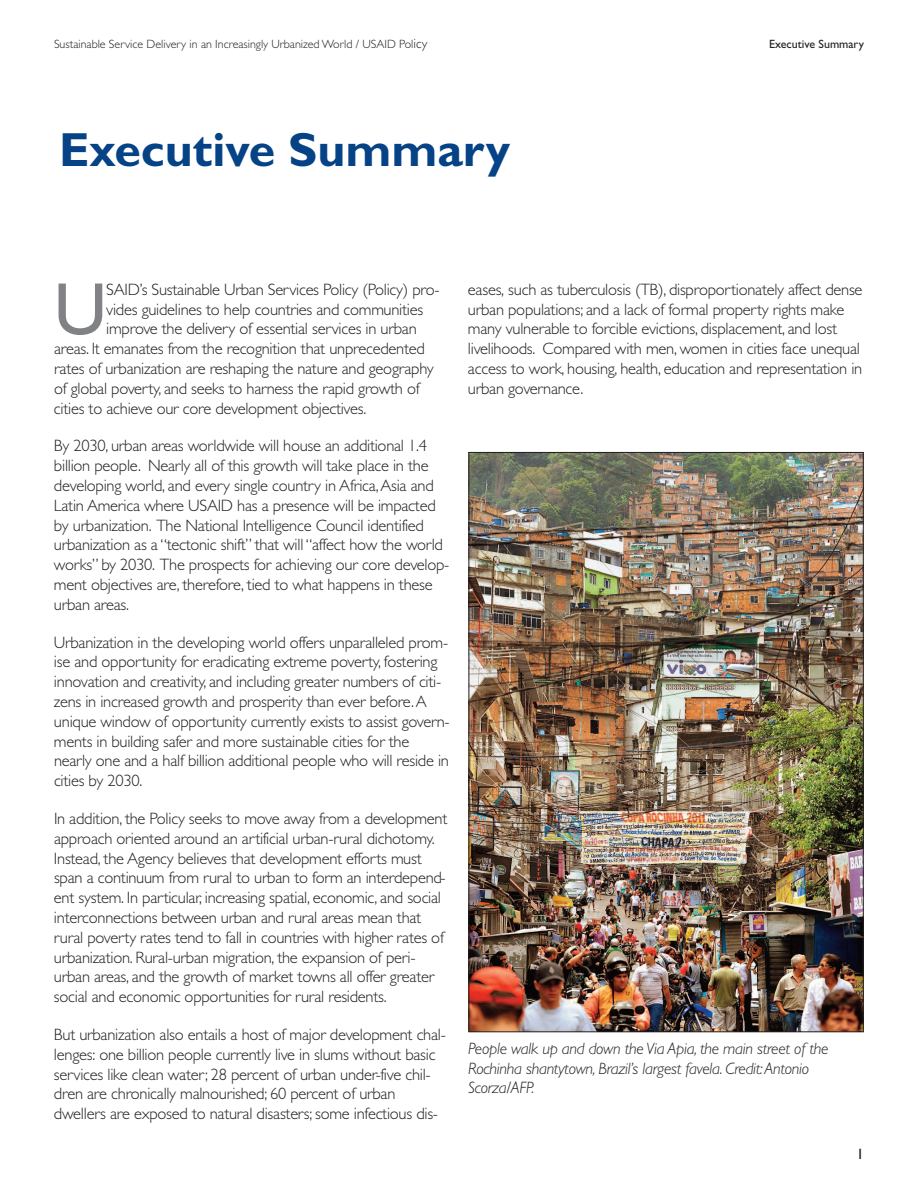
<style>
.page{position:relative;width:918px;height:1188px;background:#fff}
.page>*{position:absolute;margin:0;border:0;box-sizing:border-box;transform-origin:0 0}
.t1{font:74.55px "Gill Sans";color:#808285}
.t2{font:700 48px "Gill Sans";color:#054286}
.t3{font:300 16.5px/19.8px "Gill Sans";letter-spacing:-.015em;color:#231f20}
.t4{font:italic 300 16.5px/19.5px "Gill Sans";letter-spacing:-.015em;color:#231f20}
.t5{font:15px "Gill Sans";color:#231f20}
.t6{font:300 12px "Gill Sans";color:#231f20}
.t7{font:12px "Gill Sans";color:#231f20}
.s1{font-size:13.5px}
</style>
<div class="page">
<img style="left:471px;top:454px;width:390px;height:576px">
<p class="t6" style="left:54px;top:40px;width:375px">Sustainable Service Delivery in an Increasingly Urbanized World / USAID Pol<span class="s1">icy</span></p>
<p class="t7" style="left:769px;top:40px;width:96px">Executive Summary</p>
<h2 class="t2" style="left:59px;top:132px;width:453px">Executive Summary</h2>
<h1 class="t1" style="left:54px;top:281px;width:54px">U</h1>
<p class="t3" style="left:106px;top:281px;width:335px">SAID’s Sustainable Urban Services Policy (Policy) pro-</p>
<p class="t3" style="left:106px;top:301px;width:318px">vides guidelines to help countries and communities</p>
<p class="t3" style="left:106px;top:320px;width:312px">improve the delivery of essential services in urban</p>
<p class="t3" style="left:54px;top:340px;width:372px">areas. It emanates from the recognition that unprecedented</p>
<p class="t3" style="left:54px;top:360px;width:381px">rates of urbanization are reshaping the nature and geography</p>
<p class="t3" style="left:54px;top:380px;width:367px">of global poverty, and seeks to harness the rapid growth of</p>
<p class="t3" style="left:54px;top:400px;width:314px">cities to achieve our core development objectives.</p>
<p class="t3" style="left:54px;top:437px;width:397px">By 2030, urban areas worldwide will house an additional 1.4 billion people. Nearly all of this growth will take place in the developing world, and every single country in Africa,Asia and Latin America where USAID has a presence will be impacted by urbanization. The National Intelligence Council identified urbanization as a “tectonic shift” that will “affect how the world works” by 2030. The prospects for achieving our core develop&shy;ment objectives are, therefore, tied to what happens in these urban areas.</p>
<p class="t3" style="left:54px;top:634px;width:397px">Urbanization in the developing world offers unparalleled prom&shy;ise and opportunity for eradicating extreme poverty, fostering innovation and creativity, and including greater numbers of citi&shy;zens in increased growth and prosperity than ever before.A unique window of opportunity currently exists to assist govern&shy;ments in building safer and more sustainable cities for the nearly one and a half billion additional people who will reside in cities by 2030.</p>
<p class="t3" style="left:54px;top:810px;width:395px">In addition, the Policy seeks to move away from a development approach oriented around an artificial urban-rural dichotomy.<br>Instead, the Agency believes that development efforts must span a continuum from rural to urban to form an interdepend&shy;ent system. In particular, increasing spatial, economic, and social interconnections between urban and rural areas mean that rural poverty rates tend to fall in countries with higher rates of urbanization. Rural-urban migration, the expansion of peri&shy;urban areas, and the growth of market towns all offer greater social and economic opportunities for rural residents.</p>
<p class="t3" style="left:54px;top:1026px;width:393px">But urbanization also entails a host of major development chal&shy;lenges: one billion people currently live in slums without basic services like clean water; 28 percent of urban under-five chil&shy;dren are chronically malnourished; 60 percent of urban dwellers are exposed to natural disasters; some infectious dis-</p>
<p class="t3" style="left:468px;top:281px;width:396px">eases, such as tuberculosis (TB), disproportionately affect dense urban populations; and a lack of formal property rights make many vulnerable to forcible evictions, displacement, and lost livelihoods. Compared with men, women in cities face unequal access to work, housing, health, education and representation in urban governance.</p>
<p class="t4" style="left:468px;top:1040px;width:362px">People walk up and down the Via Apia, the main street of the<br>Rochinha shantytown, Brazil’s largest favela. Credit:Antonio<br>Scorza/AFP.</p>
<p class="t5" style="left:856px;top:1148px;width:9px">1</p>
</div>
